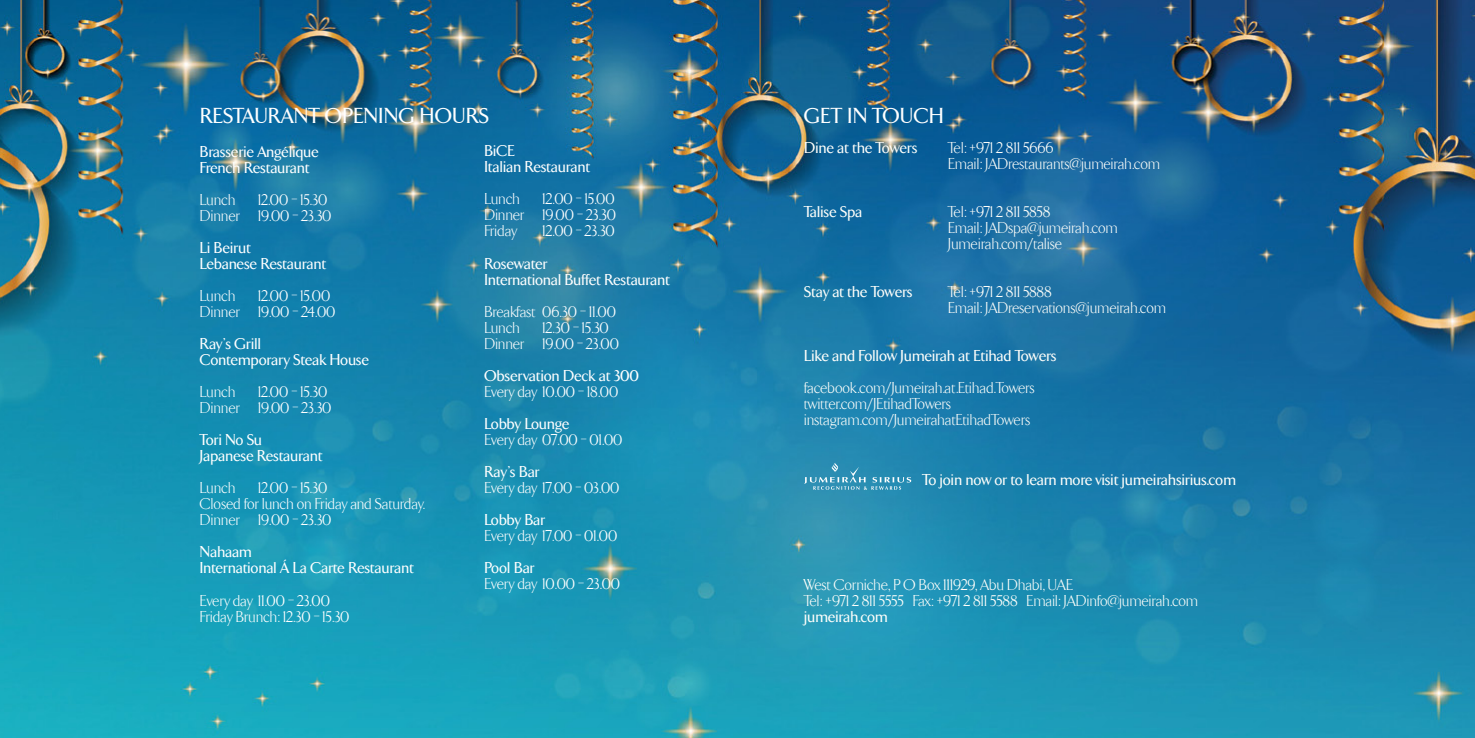
<style>
.page{position:relative;width:1475px;height:738px;background:#fff}
.page>*{position:absolute;margin:0;border:0;box-sizing:border-box;transform-origin:0 0}
.t1{font:500 22px "TF Arrow";letter-spacing:.075em;color:#fff}
.t2{font:500 22px "TF Arrow";letter-spacing:.125em;color:#fff}
.t3{font:300 16px/16px "TF Arrow";color:#fff}
.t4{font:300 16px/16px "TF Arrow";color:#fffffb}
.t5{font:500 16px/16px "TF Arrow";color:#fff}
.t6{font:500 16px "TF Arrow";color:#fffffb}
</style>
<div class="page">
<img style="left:0;top:0;width:1474px;height:737px">
<svg style="left:804px;top:462px;width:107px;height:27px;background:#3d98ba"></svg>
<h1 class="t1" style="left:200px;top:106px;width:290px">restaurant o pening hours</h1>
<p class="t5" style="left:484px;top:144px;width:107px">bice<br>italian restaurant</p>
<p class="t3" style="left:484px;top:192px;width:37px">Lunch</p>
<p class="t5" style="left:200px;top:144px;width:120px">brasserie angélique french restaurant</p>
<p class="t3" style="left:200px;top:192px;width:37px">Lunch</p>
<p class="t3" style="left:484px;top:192px;width:133px;text-align:justify;text-indent:58px">12.00 – 15.00<br>Dinner 19.00 – 23.30<br>Friday</p>
<p class="t3" style="left:200px;top:192px;width:133px;text-align:right">12.00 – 15.30<br>Dinner 19.00 – 23.30</p>
<p class="t5" style="left:200px;top:240px;width:128px">li beirut<br>lebanese restaurant</p>
<p class="t3" style="left:200px;top:288px;width:37px">Lunch</p>
<p class="t3" style="left:542px;top:224px;width:74px">12.00 – 23.30</p>
<p class="t5" style="left:484px;top:256px;width:187px">rosewater<br>international buffet restaurant</p>
<p class="t3" style="left:484px;top:304px;width:133px">Breakfast 06.30 – 11.00<br>Lunch</p>
<p class="t3" style="left:200px;top:288px;width:137px;text-indent:58px">12.00 – 15.00<br>Dinner 19.00 – 24.00</p>
<p class="t5" style="left:200px;top:336px;width:171px">ray’s grill<br>contemporary steak house</p>
<p class="t3" style="left:200px;top:384px;width:37px">Lunch</p>
<p class="t3" style="left:484px;top:320px;width:136px;text-indent:58px">12.30 – 15.30<br>Dinner 19.00 – 23.00</p>
<p class="t5" style="left:484px;top:368px;width:156px">observation deck at 300</p>
<p class="t3" style="left:484px;top:384px;width:135px">Every day 10.00 – 18.00</p>
<p class="t5" style="left:484px;top:416px;width:87px">lobby lounge</p>
<p class="t3" style="left:484px;top:432px;width:140px">Every day 07.00 – 01.00</p>
<p class="t5" style="left:484px;top:464px;width:57px">ray’s bar</p>
<p class="t3" style="left:484px;top:480px;width:137px">Every day 17.00 – 03.00</p>
<p class="t5" style="left:484px;top:512px;width:62px">lobby bar</p>
<p class="t3" style="left:484px;top:528px;width:134px">Every day 17.00 – 01.00</p>
<p class="t5" style="left:484px;top:560px;width:52px">pool bar</p>
<p class="t3" style="left:484px;top:576px;width:137px">Every day 10.00 – 23.00</p>
<p class="t3" style="left:200px;top:384px;width:133px;text-align:right">12.00 – 15.30<br>Dinner 19.00 – 23.30</p>
<p class="t5" style="left:200px;top:432px;width:124px">tori no su<br>japanese restaurant</p>
<p class="t3" style="left:200px;top:480px;width:37px">Lunch</p>
<p class="t3" style="left:200px;top:480px;width:226px;text-indent:58px">12.00 – 15.30<br>Closed for lunch on Friday and Saturday.<br>Dinner 19.00 – 23.30</p>
<p class="t5" style="left:200px;top:544px;width:215px">nahaam<br>international Á la carte restaurant</p>
<p class="t3" style="left:200px;top:592px;width:151px">Every day 11.00 – 23.00<br>Friday Brunch: 12.30 – 15.30</p>
<h1 class="t2" style="left:804px;top:106px;width:141px">get in touch</h1>
<p class="t6" style="left:804px;top:141px;width:115px">dine at the towers</p>
<p class="t4" style="left:948px;top:140px;width:213px">Tel: +971 2 811 5666<br>Email: JADrestaurants@jumeirah.com</p>
<p class="t6" style="left:804px;top:205px;width:60px">talise spa</p>
<p class="t4" style="left:948px;top:204px;width:171px">Tel: +971 2 811 5858<br>Email: JADspa@jumeirah.com<br>Jumeirah.com/talise</p>
<p class="t6" style="left:804px;top:285px;width:110px">stay at the towers</p>
<p class="t4" style="left:948px;top:284px;width:219px">Tel: +971 2 811 5888<br>Email: JADreservations@jumeirah.com</p>
<p class="t6" style="left:804px;top:349px;width:254px">like and follow jumeirah at etihad towers</p>
<p class="t4" style="left:804px;top:380px;width:232px">facebook.com/Jumeirah.at.Etihad.Towers twitter.com/JEtihadTowers instagram.com/JumeirahatEtihadTowers</p>
<p class="t6" style="left:922px;top:473px;width:315px">to join now or to learn more visit jumeirahsirius.com</p>
<p class="t4" style="left:804px;top:576px;width:395px">West Corniche, P O Box 111929, Abu Dhabi, UAE<br>Tel: +971 2 811 5555 Fax: +971 2 811 5588 Email: JADinfo@jumeirah.com</p>
<p class="t6" style="left:804px;top:609px;width:85px">jumeirah.com</p>
</div>
